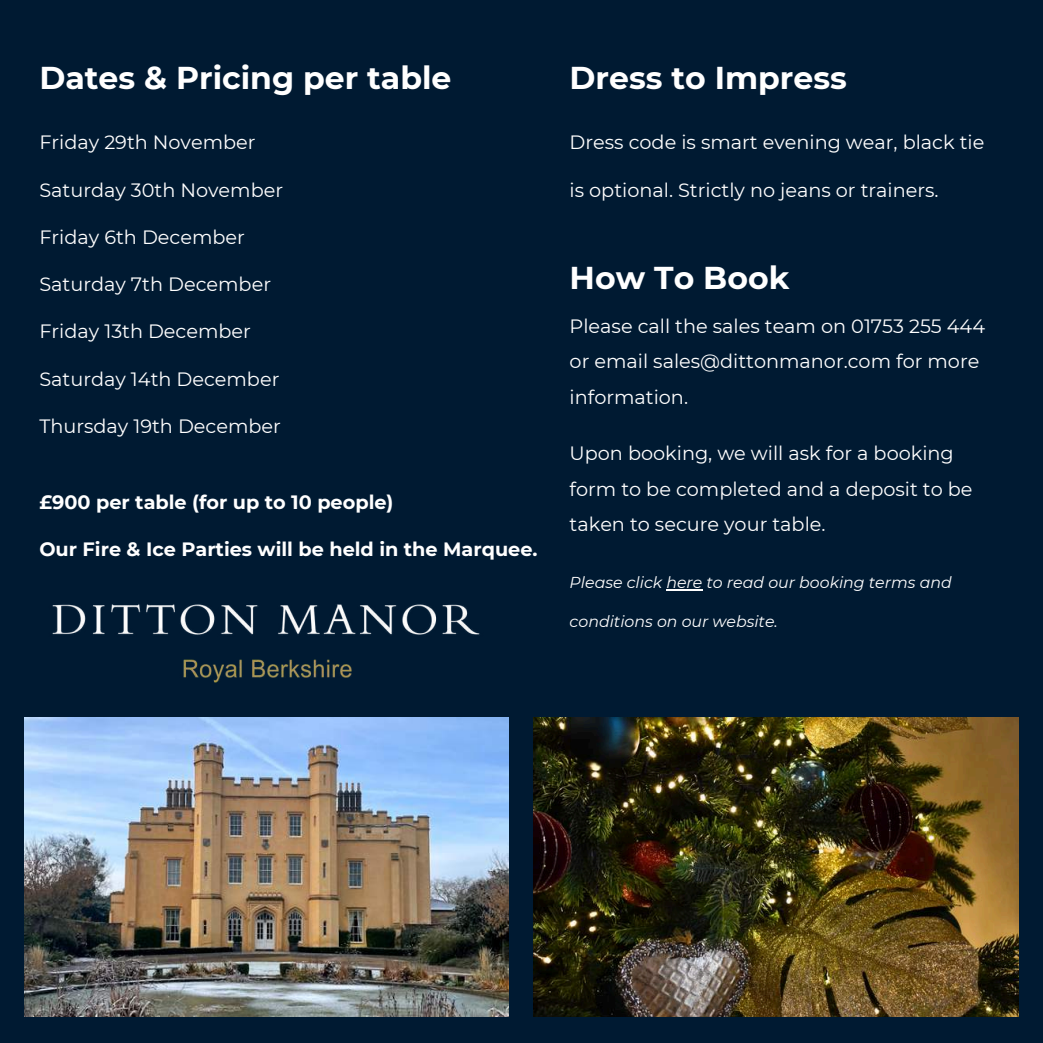
<style>
.page{position:relative;width:1043px;height:1043px;background:#fff}
.page>*{position:absolute;margin:0;border:0;box-sizing:border-box;transform-origin:0 0}
.t1{font:700 31.5px "Montserrat";color:#fff}
.t2{font:19.25px/35.4px "Montserrat";color:#fff}
.t3{font:700 19.25px "Montserrat";color:#fff}
.t4{font:italic 15.75px "Montserrat";color:#fff}
</style>
<div class="page">
<div style="left:0;top:0;width:1042px;height:1042px;background:#001a32"></div>
<img style="left:24px;top:717px;width:485px;height:299px">
<img style="left:533px;top:717px;width:484px;height:299px">
<img style="left:52px;top:604px;width:428px;height:79px">
<hr style="left:666px;top:589px;width:36px;height:1px;background:#fff">
<h1 class="t1" style="left:39px;top:58px;width:413px">Dates &amp; Pricing per table</h1>
<p class="t2" style="left:39px;top:125px;width:217px">Friday 29th November</p>
<p class="t2" style="left:39px;top:172px;width:245px">Saturday 30th November</p>
<p class="t2" style="left:39px;top:219px;width:207px">Friday 6th December</p>
<p class="t2" style="left:39px;top:266px;width:233px">Saturday 7th December</p>
<p class="t2" style="left:39px;top:314px;width:213px">Friday 13th December</p>
<p class="t2" style="left:39px;top:361px;width:241px">Saturday 14th December</p>
<p class="t2" style="left:39px;top:408px;width:243px">Thursday 19th December</p>
<p class="t3" style="left:39px;top:490px;width:355px">£900 per table (for up to 10 people)</p>
<p class="t3" style="left:39px;top:537px;width:499px">Our Fire &amp; Ice Parties will be held in the Marquee.</p>
<h1 class="t1" style="left:569px;top:58px;width:279px">Dress to Impress</h1>
<p class="t2" style="left:569px;top:125px;width:416px">Dress code is smart evening wear, black tie</p>
<p class="t2" style="left:569px;top:172px;width:370px">is optional. Strictly no jeans or trainers.</p>
<h1 class="t1" style="left:569px;top:259px;width:221px">How To Book</h1>
<p class="t2" style="left:569px;top:308px;width:417px">Please call the sales team on 01753 255 444 or email sales@dittonmanor.com for more information.</p>
<p class="t2" style="left:569px;top:435px;width:404px">Upon booking, we will ask for a booking form to be completed and a deposit to be taken to secure your table.</p>
<p class="t4" style="left:569px;top:572px;width:383px">Please click here to read our booking terms and</p>
<p class="t4" style="left:569px;top:611px;width:210px">conditions on our website.</p>
</div>
